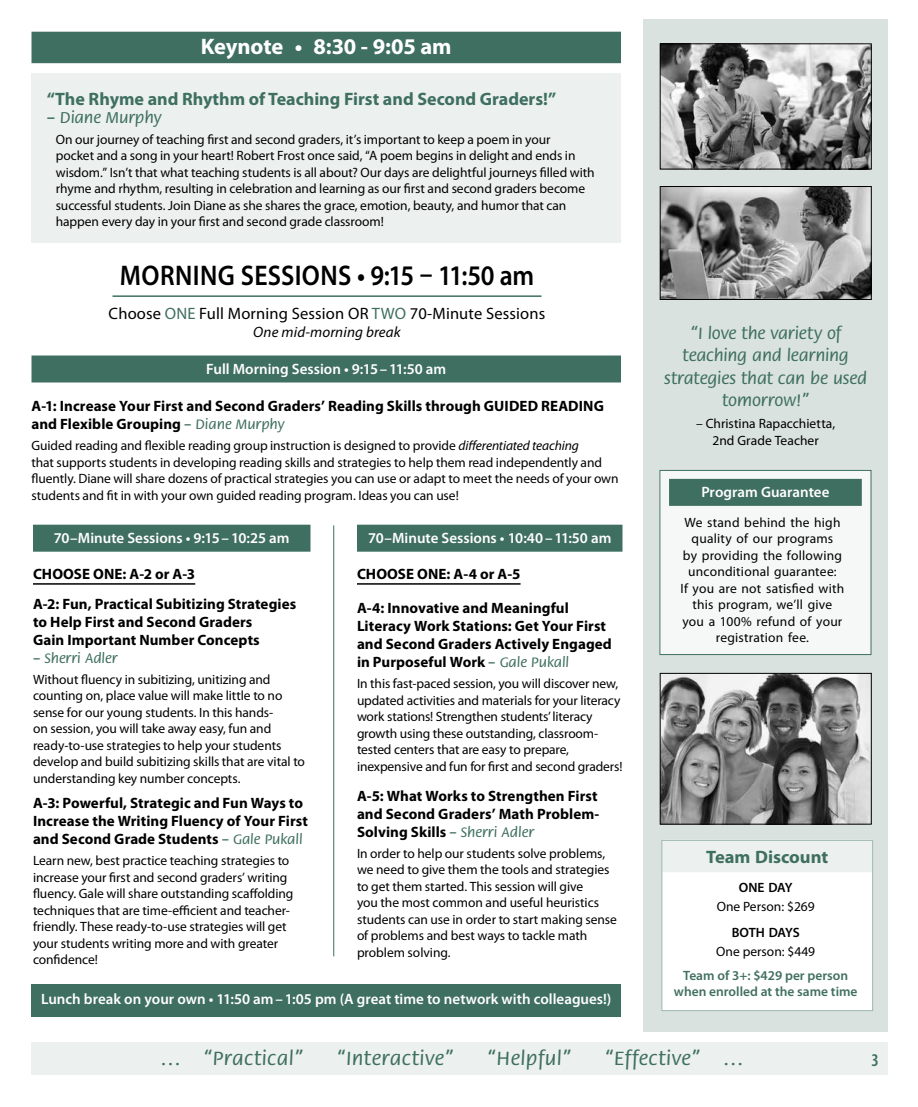
<style>
.page{position:relative;width:918px;height:1107px;background:#fff}
.page>*{position:absolute;margin:0;border:0;box-sizing:border-box;transform-origin:0 0}
.t1{font:600 28.5px "Myriad Pro";letter-spacing:.015em;color:#000;scale:.9 1}
.t2{font:700 22.5px "Myriad Pro";letter-spacing:-.005em;color:#fff}
.t3{font:500 21px "Flora Std";letter-spacing:.025em;color:#3f6f60}
.t4{font:500 18px/22.5px "Flora Std";letter-spacing:-.01em;color:#3f6f60;text-align:center}
.t5{font:700 18px "Myriad Pro";color:#3f6f60}
.t6{font:600 condensed 18px "Myriad Pro";color:#3f6f60}
.t7{font:500 17.25px "Flora Std";letter-spacing:-.01em;color:#3f6f60}
.t8{font:16.5px "Myriad Pro";letter-spacing:.01em;color:#000}
.t9{font:700 15px/18px "Myriad Pro";letter-spacing:.005em;color:#000}
.t10{font:600 15px "Myriad Pro";color:#fff}
.t11{font:italic 15px "Myriad Pro";letter-spacing:.01em;color:#000}
.t12{font:500 15px "Flora Std";color:#3f6f60}
.t13{font:13.5px/16.5px "Myriad Pro";letter-spacing:-.005em;color:#000}
.t14{font:13.5px/16.5px "Myriad Pro";letter-spacing:.015em;color:#000;text-align:center}
.t15{font:600 13.5px/16.2px "Myriad Pro";color:#3f6f60;text-align:center}
.t16{font:600 13.5px "Myriad Pro";letter-spacing:-.02em;color:#000}
.s1{color:#3f6f60}
.s2{font-family:"Flora Std";font-weight:500;color:#3f6f60}
.s3{font-style:italic}
</style>
<div class="page">
<div style="left:644px;top:20px;width:244px;height:1012px;background:#d9e2df"></div>
<div style="left:32px;top:1042px;width:856px;height:34px;background:#ecf1ef"></div>
<img style="left:662px;top:188px;width:208px;height:110px">
<div style="left:660px;top:186px;width:212px;height:114px;border:1px solid #000"></div>
<img style="left:662px;top:46px;width:208px;height:121px">
<div style="left:660px;top:44px;width:212px;height:125px;border:1px solid #000"></div>
<img style="left:662px;top:675px;width:208px;height:147px">
<div style="left:660px;top:673px;width:212px;height:151px;border:1px solid #000"></div>
<div style="left:662px;top:840px;width:211px;height:171px;background:#fff"></div>
<div style="left:662px;top:839px;width:210px;height:33px;background:#ecf1ef"></div>
<div style="left:662px;top:840px;width:211px;height:171px;border:1px solid #9fb7af"></div>
<div style="left:660px;top:470px;width:211px;height:185px;background:#f5f8f7"></div>
<div style="left:669px;top:479px;width:193px;height:27px;background:#3f6f60"></div>
<div style="left:660px;top:470px;width:211px;height:185px;border:1px solid #3f6f60"></div>
<div style="left:32px;top:74px;width:589px;height:169px;background:#ecf1ef"></div>
<div style="left:32px;top:356px;width:589px;height:27px;background:#3f6f60"></div>
<div style="left:357px;top:525px;width:265px;height:27px;background:#3f6f60"></div>
<hr style="left:357px;top:583px;width:164px;height:2px;background:#000">
<hr style="left:333px;top:525px;width:1px;height:431px;background:#3f6f60">
<div style="left:33px;top:525px;width:277px;height:27px;background:#3f6f60"></div>
<hr style="left:33px;top:583px;width:162px;height:2px;background:#000">
<div style="left:32px;top:984px;width:589px;height:33px;background:#3f6f60"></div>
<div style="left:32px;top:32px;width:589px;height:31px;background:#3f6f60"></div>
<hr style="left:112px;top:295px;width:430px;height:2px;background:#3f6f60">
<h2 class="t2" style="left:201px;top:32px;width:252px">Keynote • 8:30 ‑ 9:05 am</h2>
<h3 class="t5" style="left:47px;top:87px;width:511px">“The Rhyme and Rhythm of Teaching First and Second Graders!”</h3>
<p class="t7" style="left:47px;top:108px;width:116px">– Diane Murphy</p>
<p class="t13" style="left:56px;top:131px;width:540px">On our journey of teaching first and second graders, it’s important to keep a poem in your<br>pocket and a song in your heart! Robert Frost once said, “A poem begins in delight and ends in wisdom.” Isn’t that what teaching students is all about? Our days are delightful journeys filled with rhyme and rhythm, resulting in celebration and learning as our first and second graders become successful students. Join Diane as she shares the grace, emotion, beauty, and humor that can happen every day in your first and second grade classroom!</p>
<h1 class="t1" style="left:120px;top:257px;width:462px">MORNING SESSIONS • 9:15 – 11:50 am</h1>
<p class="t8" style="left:109px;top:304px;width:438px">Choose <span class="s1">ONE</span> Full Morning Session OR <span class="s1">TWO</span> 70-Minute Sessions</p>
<p class="t11" style="left:253px;top:323px;width:149px">One mid-morning break</p>
<h3 class="t4" style="left:664px;top:322px;width:204px">“I love the variety of teaching and learning strategies that can be used tomorrow!”</h3>
<p class="t13" style="left:696px;top:416px;width:141px;text-align:center">– Christina Rapacchietta,<br>2nd Grade Teacher</p>
<p class="t10" style="left:206px;top:359px;width:242px">Full Morning Session • 9:15–11:50 am</p>
<p class="t9" style="left:31px;top:396px;width:574px">A‑1: Increase Your First and Second Graders’ Reading Skills through GUIDED READING and Flexible Grouping <span class="s2">– Diane Murphy</span></p>
<p class="t13" style="left:32px;top:437px;width:589px">Guided reading and flexible reading group instruction is designed to provide <span class="s3">differentiated teaching<br></span>that supports students in developing reading skills and strategies to help them read independently and fluently. Diane will share dozens of practical strategies you can use or adapt to meet the needs of your own students and fit in with your own guided reading program. Ideas you can use!</p>
<p class="t10" style="left:368px;top:528px;width:245px">70–Minute Sessions • 10:40–11:50 am</p>
<p class="t9" style="left:357px;top:564px;width:165px">CHOOSE ONE: A‑4 or A‑5</p>
<p class="t9" style="left:357px;top:599px;width:256px">A‑4: Innovative and Meaningful Literacy Work Stations: Get Your First and Second Graders Actively Engaged in Purposeful Work <span class="s2">– Gale Pukall</span></p>
<p class="t13" style="left:357px;top:675px;width:267px">In this fast-paced session, you will discover new, updated activities and materials for your literacy work stations! Strengthen students’ literacy growth using these outstanding, classroom&shy;tested centers that are easy to prepare, inexpensive and fun for first and second graders!</p>
<p class="t9" style="left:357px;top:786px;width:243px;text-align:justify">A‑5: What Works to Strengthen First and Second Graders’ Math Problem-Solving Skills <span class="s2">– Sherri Adler</span></p>
<p class="t13" style="left:357px;top:845px;width:261px">In order to help our students solve problems, we need to give them the tools and strategies to get them started. This session will give<br>you the most common and useful heuristics students can use in order to start making sense of problems and best ways to tackle math problem solving.</p>
<p class="t10" style="left:701px;top:482px;width:130px">Program Guarantee</p>
<p class="t14" style="left:681px;top:514px;width:165px">We stand behind the high quality of our programs<br>by providing the following unconditional guarantee:<br>If you are not satisfied with this program, we’ll give you a 100% refund of your registration fee.</p>
<p class="t10" style="left:54px;top:528px;width:237px">70–Minute Sessions • 9:15–10:25 am</p>
<p class="t9" style="left:33px;top:558px;width:265px;line-height:30px">CHOOSE ONE: A‑2 or A‑3<br>A‑2: Fun, Practical Subitizing Strategies</p>
<p class="t9" style="left:33px;top:612px;width:228px">to Help First and Second Graders<br>Gain Important Number Concepts</p>
<p class="t12" style="left:33px;top:650px;width:86px">– Sherri Adler</p>
<p class="t13" style="left:33px;top:671px;width:274px">Without fluency in subitizing, unitizing and counting on, place value will make little to no sense for our young students. In this hands-<br>on session, you will take away easy, fun and ready-to-use strategies to help your students develop and build subitizing skills that are vital to understanding key number concepts.</p>
<p class="t9" style="left:33px;top:794px;width:276px">A‑3: Powerful, Strategic and Fun Ways to<br>Increase the Writing Fluency of Your First and Second Grade Students <span class="s2">– Gale Pukall</span></p>
<p class="t13" style="left:33px;top:852px;width:262px">Learn new, best practice teaching strategies to increase your first and second graders’ writing fluency. Gale will share outstanding scaffolding techniques that are time-efficient and teacher&shy;friendly. These ready-to-use strategies will get your students writing more and with greater confidence!</p>
<p class="t10" style="left:41px;top:989px;width:572px">Lunch break on your own • 11:50 am–1:05 pm (A great time to network with colleagues!)</p>
<h3 class="t5" style="left:706px;top:845px;width:123px">Team Discount</h3>
<p class="t16" style="left:739px;top:879px;width:55px">ONE DAY</p>
<p class="t13" style="left:717px;top:898px;width:100px">One Person: $269</p>
<p class="t16" style="left:732px;top:924px;width:70px">BOTH DAYS</p>
<p class="t13" style="left:716px;top:943px;width:100px">One person: $449</p>
<p class="t15" style="left:674px;top:967px;width:185px">Team of 3+: $429 per person when enrolled at the same time</p>
<h3 class="t3" style="left:160px;top:1048px;width:145px">… “Practical”</h3>
<h3 class="t3" style="left:337px;top:1048px;width:119px">“Interactive”</h3>
<h3 class="t3" style="left:487px;top:1048px;width:86px">“Helpful”</h3>
<h3 class="t3" style="left:605px;top:1048px;width:140px">“Effective” …</h3>
<h3 class="t6" style="left:872px;top:1049px;width:9px">3</h3>
</div>
